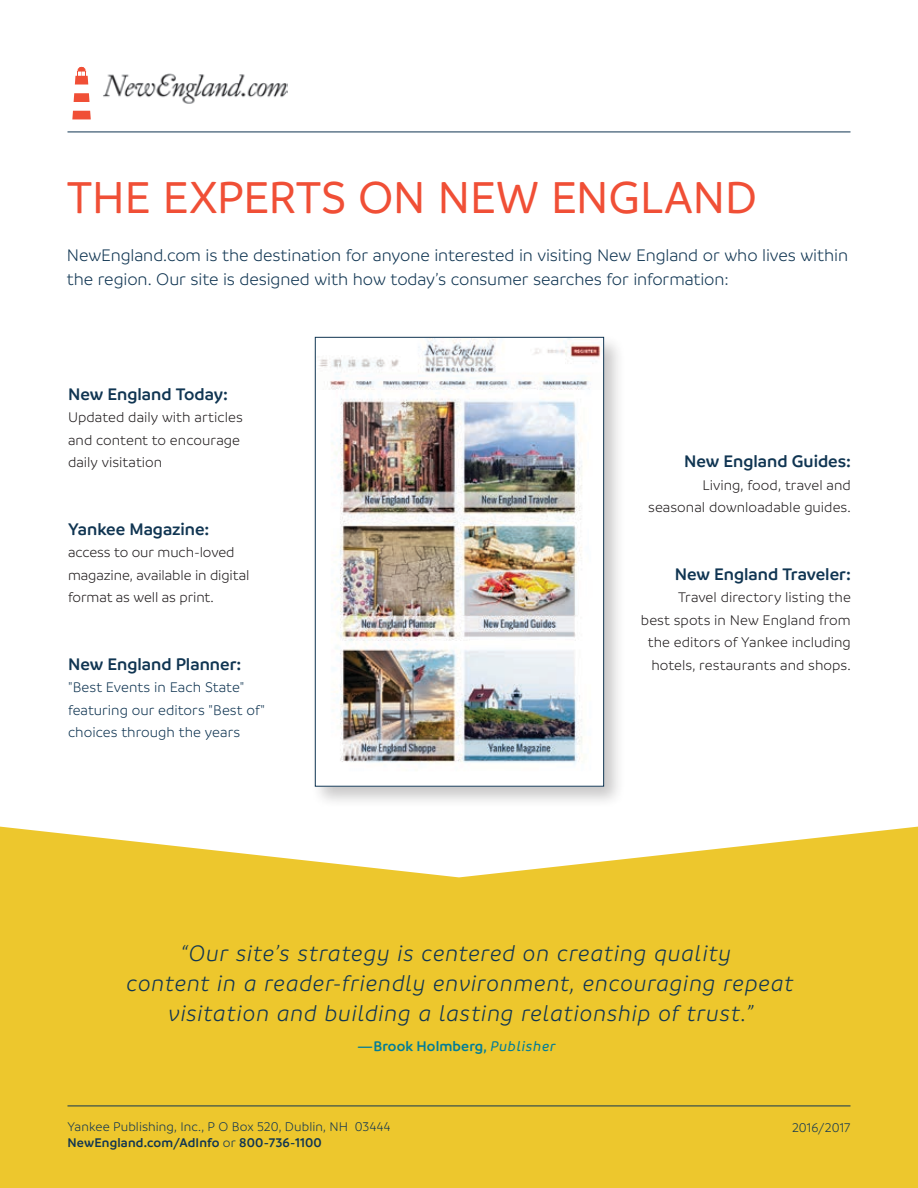
<style>
.page{position:relative;width:918px;height:1188px;background:#fff}
.page>*{position:absolute;margin:0;border:0;box-sizing:border-box;transform-origin:0 0}
.t1{font:500 48px "Branding";letter-spacing:-.01em;color:#f04f36}
.t2{font:italic 300 24px/30px "Branding";letter-spacing:.035em;color:#103552;text-align:center}
.t3{font:300 18px/24px "Branding";letter-spacing:-.005em;color:#103552}
.t4{font:600 18px "Branding";color:#103552}
.t5{font:300 15px/22.5px "Branding";color:#231f20}
.t6{font:300 15px/22.5px "Branding";letter-spacing:.005em;color:#103552}
.t7{font:600 15px "Branding";letter-spacing:.01em;color:#007c98}
.t8{font:300 13.5px/16.5px "Branding";letter-spacing:.005em;color:#103552}
.s1{font-weight:500;font-style:italic}
.s2{font-weight:600}
</style>
<div class="page">
<svg style="left:0;top:827px;width:918px;height:361px;fill:#edc72d"></svg>
<div style="left:311px;top:333px;width:315px;height:476px;background:#231f20;opacity:.25"></div>
<img style="left:317px;top:339px;width:285px;height:445px">
<div style="left:315px;top:337px;width:289px;height:449px;border:1px solid #103552"></div>
<hr style="left:68px;top:132px;width:782px;height:1px;background:#103552">
<hr style="left:68px;top:1106px;width:782px;height:1px;background:#103552">
<svg style="left:74px;top:93px;width:16px;height:9px"></svg>
<svg style="left:72px;top:111px;width:19px;height:8px"></svg>
<svg style="left:75px;top:67px;width:13px;height:18px"></svg>
<img style="left:103px;top:73px;width:184px;height:31px">
<h1 class="t1" style="left:67px;top:172px;width:692px">THE EXPERTS ON NEW ENGLAND</h1>
<p class="t3" style="left:67px;top:243px;width:783px">NewEngland.com is the destination for anyone interested in visiting New England or who lives within the region. Our site is designed with how today’s consumer searches for information:</p>
<p class="t4" style="left:68px;top:384px;width:161px">New England Today:</p>
<p class="t5" style="left:68px;top:406px;width:176px">Updated daily with articles and content to encourage daily visitation</p>
<p class="t4" style="left:68px;top:519px;width:143px">Yankee Magazine:</p>
<p class="t5" style="left:68px;top:541px;width:183px">access to our much-loved magazine, available in digital format as well as print.</p>
<p class="t4" style="left:68px;top:654px;width:175px">New England Planner:</p>
<p class="t6" style="left:68px;top:676px;width:198px">"Best Events in Each State" featuring our editors "Best of" choices through the years</p>
<p class="t4" style="left:684px;top:452px;width:168px">New England Guides:</p>
<p class="t5" style="left:648px;top:474px;width:204px;text-align:right">Living, food, travel and seasonal downloadable guides.</p>
<p class="t4" style="left:675px;top:564px;width:178px">New England Traveler:</p>
<p class="t5" style="left:641px;top:586px;width:211px;text-align:right">Travel directory listing the<br>best spots in New England from the editors of Yankee including hotels, restaurants and shops.</p>
<h2 class="t2" style="left:127px;top:938px;width:668px">“Our site’s strategy is centered on creating quality<br>content in a reader-friendly environment, encouraging repeat visitation and building a lasting relationship of trust.”</h2>
<p class="t7" style="left:357px;top:1037px;width:200px">—Brook Holmberg, <span class="s1">Publisher</span></p>
<p class="t8" style="left:68px;top:1118px;width:324px">Yankee Publishing, Inc., P O Box 520, Dublin, NH 03444<br><span class="s2">NewEngland.com/AdInfo</span> or <span class="s2">800-736-1100</span></p>
<p class="t8" style="left:792px;top:1119px;width:60px">2016/2017</p>
</div>
